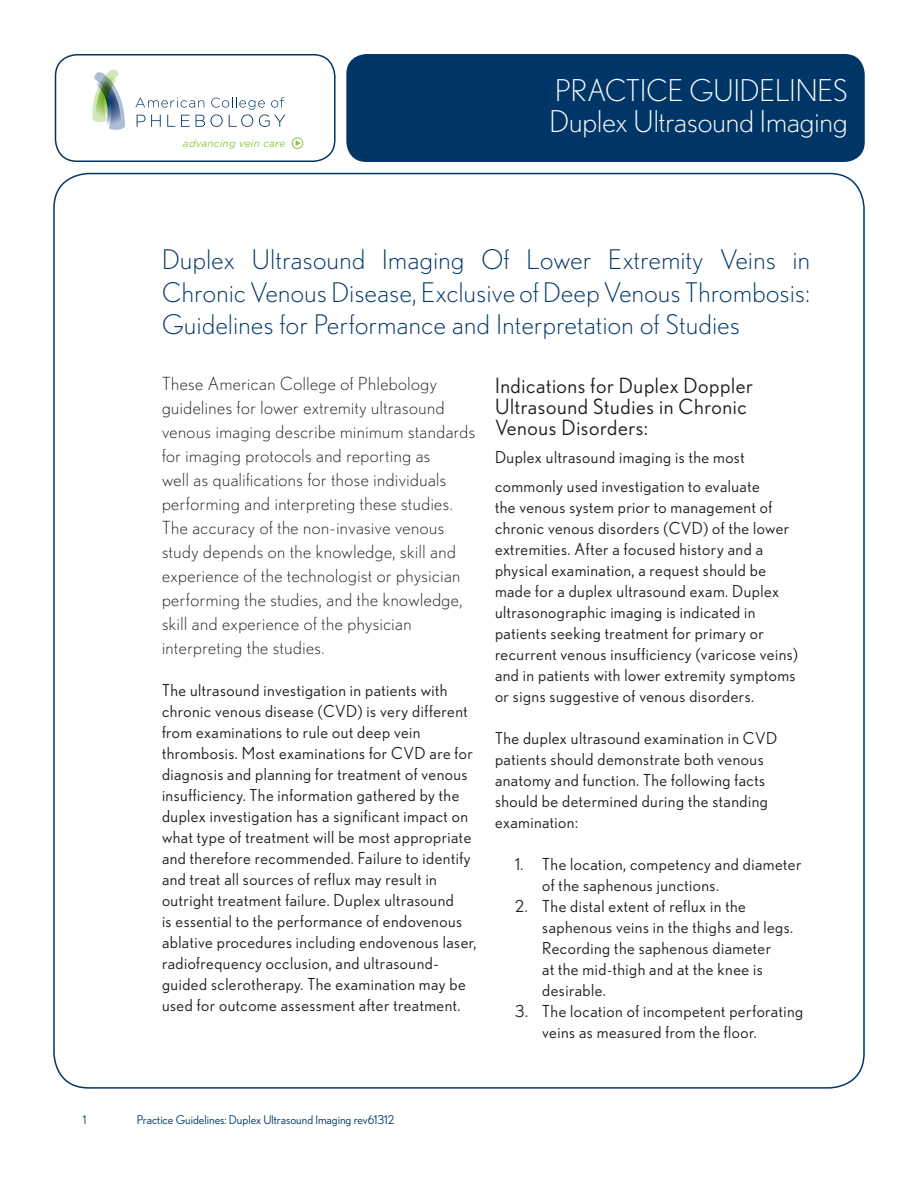
<style>
.page{position:relative;width:918px;height:1188px;background:#fff}
.page>*{position:absolute;margin:0;border:0;box-sizing:border-box;transform-origin:0 0}
.t1{font:300 30px "Nobel";color:#fff}
.t2{font:300 27px/32.4px "Nobel";letter-spacing:.02em;color:#003667;text-align:justify}
.t3{font:21px/21px "Nobel";letter-spacing:.03em;color:#231f20}
.t4{font:300 18px/24px "Nobel";letter-spacing:.03em;color:#231f20}
.t5{font:16.5px/21px "Nobel";letter-spacing:.03em;color:#231f20}
.t6{font:12px "Nobel";color:#003667}
.t7{font:italic 10.05px "Gotham";letter-spacing:.02em;color:#8bc63e}
</style>
<div class="page">
<div style="left:346px;top:54px;width:519px;height:108px;background:#003667;border-radius:20px"></div>
<svg style="left:135px;top:97px;width:150px;height:30px"></svg>
<svg style="left:92px;top:69px;width:33px;height:61px"></svg>
<div style="left:292px;top:137px;width:11px;height:12px;border:1px solid #8bc63e;border-radius:50%"></div>
<svg style="left:296px;top:140px;width:5px;height:6px"></svg>
<div style="left:55px;top:54px;width:281px;height:108px;border:2px solid #003667;border-radius:22px"></div>
<p class="t7" style="left:183px;top:137px;width:104px">advancing vein care</p>
<h1 class="t1" style="left:555px;top:73px;width:294px">PRACTICE GUIDELINES</h1>
<h1 class="t1" style="left:550px;top:104px;width:299px">Duplex Ultrasound Imaging</h1>
<h2 class="t2" style="left:162px;top:243px;width:650px">Duplex Ultrasound Imaging Of Lower Extremity Veins in Chronic Venous Disease, Exclusive of Deep Venous Thrombosis:<br>Guidelines for Performance and Interpretation of Studies</h2>
<p class="t4" style="left:162px;top:372px;width:315px">These American College of Phlebology guidelines for lower extremity ultrasound venous imaging describe minimum standards for imaging protocols and reporting as<br>well as qualifications for those individuals performing and interpreting these studies.<br>The accuracy of the non-invasive venous study depends on the knowledge, skill and experience of the technologist or physician performing the studies, and the knowledge, skill and experience of the physician interpreting the studies.</p>
<p class="t5" style="left:162px;top:680px;width:316px">The ultrasound investigation in patients with chronic venous disease (CVD) is very different from examinations to rule out deep vein thrombosis. Most examinations for CVD are for diagnosis and planning for treatment of venous insufficiency. The information gathered by the duplex investigation has a significant impact on what type of treatment will be most appropriate and therefore recommended. Failure to identify and treat all sources of reflux may result in outright treatment failure. Duplex ultrasound<br>is essential to the performance of endovenous ablative procedures including endovenous laser, radiofrequency occlusion, and ultrasound&shy;guided sclerotherapy. The examination may be used for outcome assessment after treatment.</p>
<p class="t3" style="left:495px;top:375px;width:259px">Indications for Duplex Doppler<br>Ultrasound Studies in Chronic<br>Venous Disorders:</p>
<p class="t5" style="left:495px;top:443px;width:266px;line-height:28.5px">Duplex ultrasound imaging is the most commonly used investigation to evaluate</p>
<p class="t5" style="left:495px;top:496px;width:305px">the venous system prior to management of chronic venous disorders (CVD) of the lower extremities. After a focused history and a physical examination, a request should be made for a duplex ultrasound exam. Duplex ultrasonographic imaging is indicated in patients seeking treatment for primary or recurrent venous insufficiency (varicose veins) and in patients with lower extremity symptoms or signs suggestive of venous disorders.</p>
<p class="t5" style="left:495px;top:727px;width:284px">The duplex ultrasound examination in CVD patients should demonstrate both venous anatomy and function. The following facts should be determined during the standing examination:</p>
<p class="t5" style="left:542px;top:853px;width:261px;text-indent:-27px">1. The location, competency and diameter of the saphenous junctions.</p>
<p class="t5" style="left:542px;top:895px;width:252px;text-indent:-27px">2. The distal extent of reflux in the saphenous veins in the thighs and legs.<br>Recording the saphenous diameter<br>at the mid-thigh and at the knee is desirable.</p>
<p class="t5" style="left:542px;top:1000px;width:263px;text-indent:-27px">3. The location of incompetent perforating veins as measured from the floor.</p>
<p class="t6" style="left:83px;top:1113px;width:5px">1</p>
<p class="t6" style="left:137px;top:1113px;width:259px">Practice Guidelines: Duplex Ultrasound Imaging rev61312</p>
</div>
